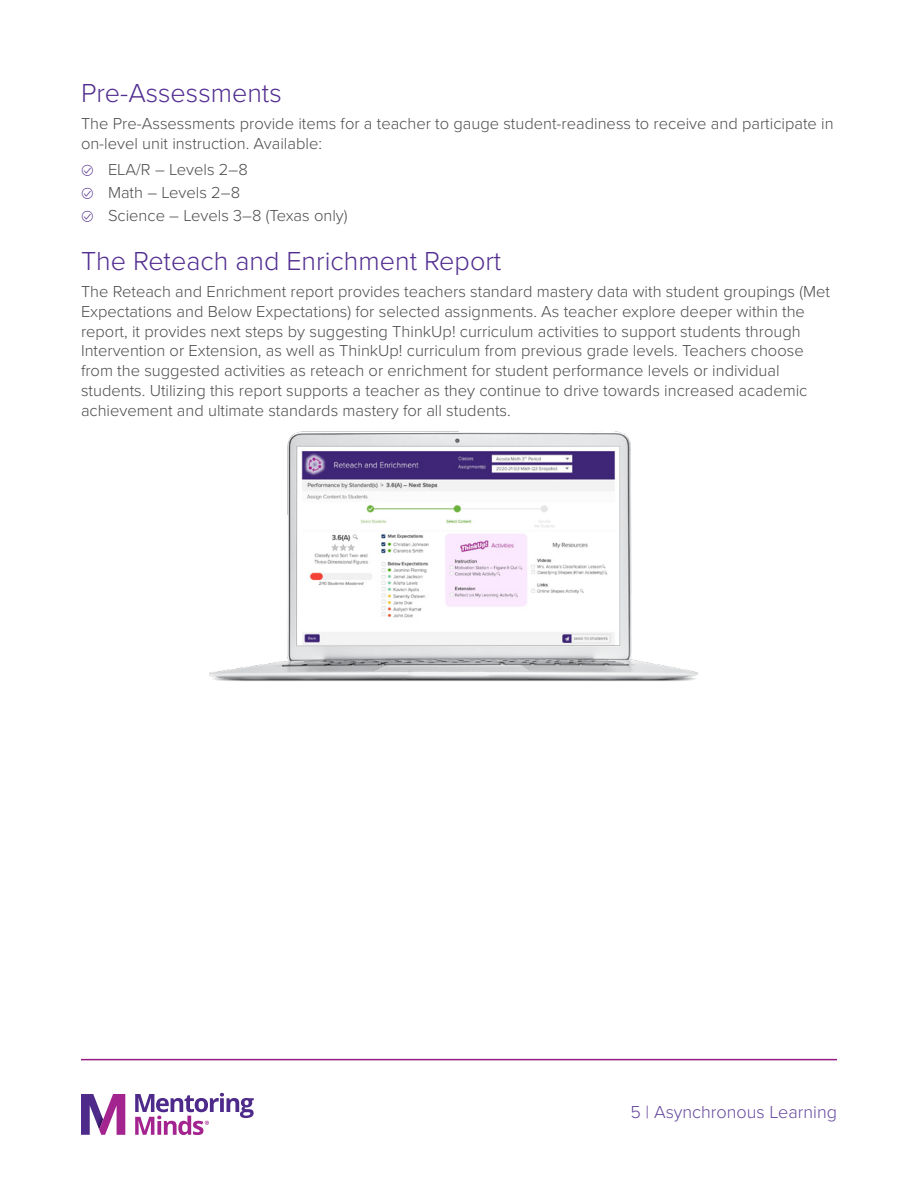
<style>
.page{position:relative;width:918px;height:1188px;background:#fff}
.page>*{position:absolute;margin:0;border:0;box-sizing:border-box;transform-origin:0 0}
.Heading_2{font:300 27px "Proxima Nova";color:#522e91}
.t1{font:300 18px "Proxima Nova";color:#66489d}
.t2{font:300 16.5px/19.8px "Proxima Nova";color:#4d4d4f}
.s1{font-family:"untitled";font-weight:400;font-size:21px;color:#4e2b8a}
</style>
<div class="page">
<hr style="left:81px;top:1059px;width:756px;height:1px;background:#941b82">
<svg style="left:135px;top:1093px;width:119px;height:42px"></svg>
<svg style="left:81px;top:1094px;width:44px;height:41px"></svg>
<img style="left:209px;top:431px;width:489px;height:250px">
<p class="Heading_2" style="left:81px;top:73px;width:202px">Pre-Assessments</p>
<p class="t2" style="left:81px;top:113px;width:754px">The Pre-Assessments provide items for a teacher to gauge student-readiness to receive and participate in on-level unit instruction. Available:</p>
<p class="t2" style="left:81px;top:159px;width:168px"><span class="s1">A</span> ELA/R – Levels 2–8</p>
<p class="t2" style="left:81px;top:182px;width:161px"><span class="s1">A</span> Math – Levels 2–8</p>
<p class="t2" style="left:81px;top:205px;width:268px"><span class="s1">A</span> Science – Levels 3–8 (Texas only)</p>
<p class="Heading_2" style="left:81px;top:241px;width:422px">The Reteach and Enrichment Report</p>
<p class="t2" style="left:81px;top:281px;width:751px">The Reteach and Enrichment report provides teachers standard mastery data with student groupings (Met Expectations and Below Expectations) for selected assignments. As teacher explore deeper within the report, it provides next steps by suggesting ThinkUp! curriculum activities to support students through Intervention or Extension, as well as ThinkUp! curriculum from previous grade levels. Teachers choose from the suggested activities as reteach or enrichment for student performance levels or individual students. Utilizing this report supports a teacher as they continue to drive towards increased academic achievement and ultimate standards mastery for all students.</p>
<p class="t1" style="left:630px;top:1098px;width:208px">5 | Asynchronous Learning</p>
</div>
